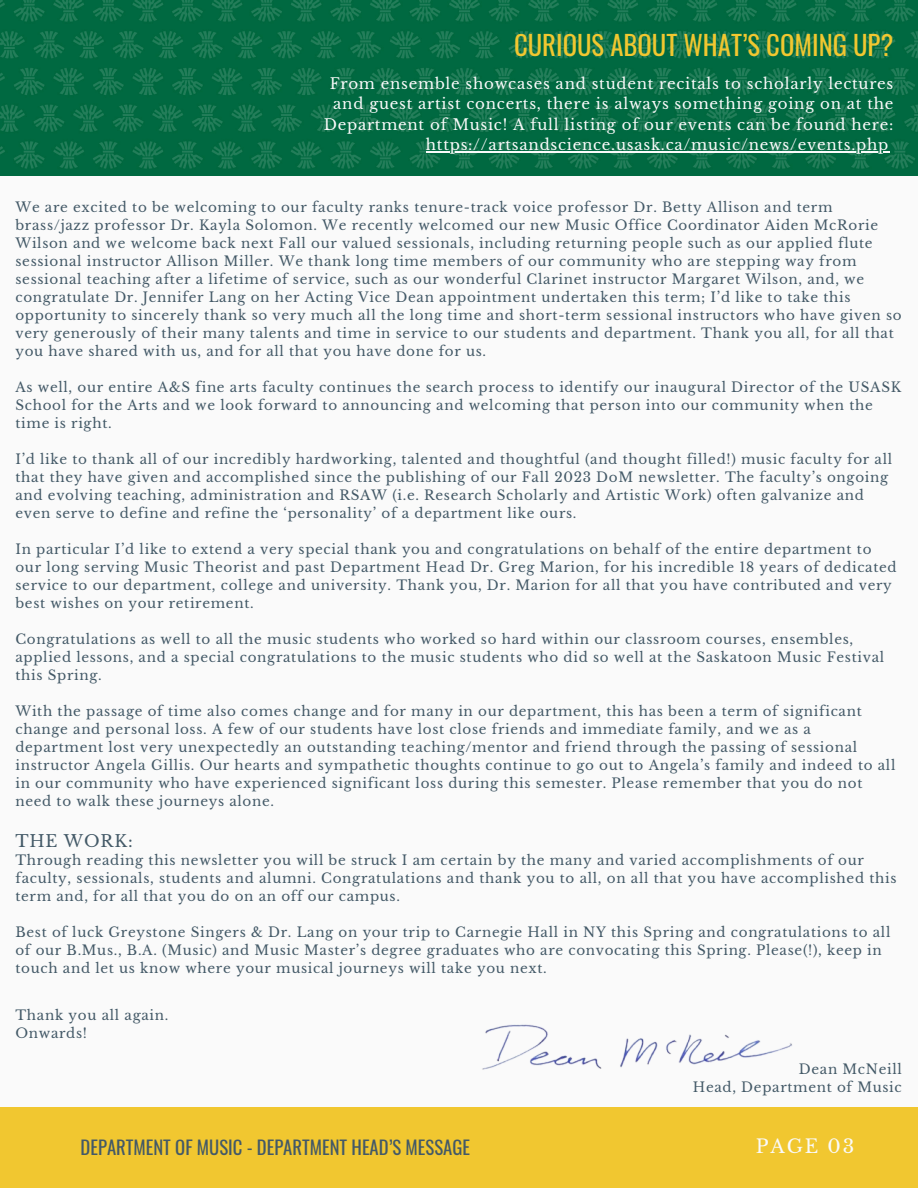
<style>
.page{position:relative;width:918px;height:1188px;background:#fafafa}
.page>*{position:absolute;margin:0;border:0;box-sizing:border-box;transform-origin:0 0}
.t1{font:26.7px "Oswald";color:#f1c730}
.t2{font:18.6px "Oswald";color:#435967}
.t3{font:18.6px "Libre Baskerville";letter-spacing:.1em;color:#fafafa}
.t4{font:16.5px "Libre Baskerville";letter-spacing:.05em;color:#435967}
.t5{font:15px "Libre Baskerville";letter-spacing:.05em;color:#fafafa}
.t6{font:13.5px/18px "Libre Baskerville";letter-spacing:.05em;color:#435967}
</style>
<div class="page">
<img style="left:0;top:0;width:918px;height:175px">
<div style="left:0;top:1107px;width:918px;height:81px;background:#f1c730"></div>
<img style="left:482px;top:1024px;width:310px;height:46px">
<hr style="left:426px;top:151px;width:463px;height:1px;background:#fafafa">
<h2 class="t1" style="left:514px;top:25px;width:381px">CURIOUS ABOUT WHAT’S COMING UP?</h2>
<h2 class="t5" style="left:330px;top:75px;width:565px">From ensemble showcases and student recitals to scholarly lectures</h2>
<h2 class="t5" style="left:333px;top:95px;width:562px">and guest artist concerts, there is always something going on at the</h2>
<h2 class="t5" style="left:324px;top:115px;width:571px">Department of Music! A full listing of our events can be found here:</h2>
<p class="t5" style="left:426px;top:135px;width:464px">https://artsandscience.usask.ca/music/news/events.php</p>
<p class="t6" style="left:15px;top:198px;width:888px">We are excited to be welcoming to our faculty ranks tenure-track voice professor Dr. Betty Allison and term brass/jazz professor Dr. Kayla Solomon. We recently welcomed our new Music Office Coordinator Aiden McRorie Wilson and we welcome back next Fall our valued sessionals, including returning people such as our applied flute sessional instructor Allison Miller. We thank long time members of our community who are stepping way from sessional teaching after a lifetime of service, such as our wonderful Clarinet instructor Margaret Wilson, and, we congratulate Dr. Jennifer Lang on her Acting Vice Dean appointment undertaken this term; I’d like to take this opportunity to sincerely thank so very much all the long time and short-term sessional instructors who have given so very generously of their many talents and time in service to our students and department. Thank you all, for all that you have shared with us, and for all that you have done for us.</p>
<p class="t6" style="left:15px;top:378px;width:887px">As well, our entire A&amp;S fine arts faculty continues the search process to identify our inaugural Director of the USASK<br>School for the Arts and we look forward to announcing and welcoming that person into our community when the time is right.</p>
<p class="t6" style="left:15px;top:450px;width:878px">I’d like to thank all of our incredibly hardworking, talented and thoughtful (and thought filled!) music faculty for all that they have given and accomplished since the publishing of our Fall 2023 DoM newsletter. The faculty’s ongoing and evolving teaching, administration and RSAW (i.e. Research Scholarly and Artistic Work) often galvanize and even serve to define and refine the ‘personality’ of a department like ours.</p>
<p class="t6" style="left:15px;top:540px;width:883px">In particular I’d like to extend a very special thank you and congratulations on behalf of the entire department to our long serving Music Theorist and past Department Head Dr. Greg Marion, for his incredible 18 years of dedicated service to our department, college and university. Thank you, Dr. Marion for all that you have contributed and very best wishes on your retirement.</p>
<p class="t6" style="left:15px;top:630px;width:870px">Congratulations as well to all the music students who worked so hard within our classroom courses, ensembles, applied lessons, and a special congratulations to the music students who did so well at the Saskatoon Music Festival this Spring.</p>
<p class="t6" style="left:15px;top:702px;width:881px">With the passage of time also comes change and for many in our department, this has been a term of significant change and personal loss. A few of our students have lost close friends and immediate family, and we as a department lost very unexpectedly an outstanding teaching/mentor and friend through the passing of sessional instructor Angela Gillis. Our hearts and sympathetic thoughts continue to go out to Angela’s family and indeed to all in our community who have experienced significant loss during this semester. Please remember that you do not need to walk these journeys alone.</p>
<p class="t4" style="left:15px;top:831px;width:119px">THE WORK:</p>
<p class="t6" style="left:15px;top:851px;width:883px">Through reading this newsletter you will be struck I am certain by the many and varied accomplishments of our faculty, sessionals, students and alumni. Congratulations and thank you to all, on all that you have accomplished this term and, for all that you do on an off our campus.</p>
<p class="t6" style="left:15px;top:923px;width:876px">Best of luck Greystone Singers &amp; Dr. Lang on your trip to Carnegie Hall in NY this Spring and congratulations to all of our B.Mus., B.A. (Music) and Music Master’s degree graduates who are convocating this Spring. Please(!), keep in touch and let us know where your musical journeys will take you next.</p>
<h1 class="t6" style="left:15px;top:1006px;width:154px">Thank you all again.</h1>
<p class="t6" style="left:15px;top:1024px;width:73px">Onwards!</p>
<p class="t6" style="left:799px;top:1060px;width:104px">Dean McNeill</p>
<p class="t6" style="left:693px;top:1078px;width:210px">Head, Department of Music</p>
<p class="t2" style="left:81px;top:1133px;width:391px">DEPARTMENT OF MUSIC - DEPARTMENT HEAD’S MESSAGE</p>
<p class="t3" style="left:756px;top:1135px;width:100px">PAGE 03</p>
</div>
